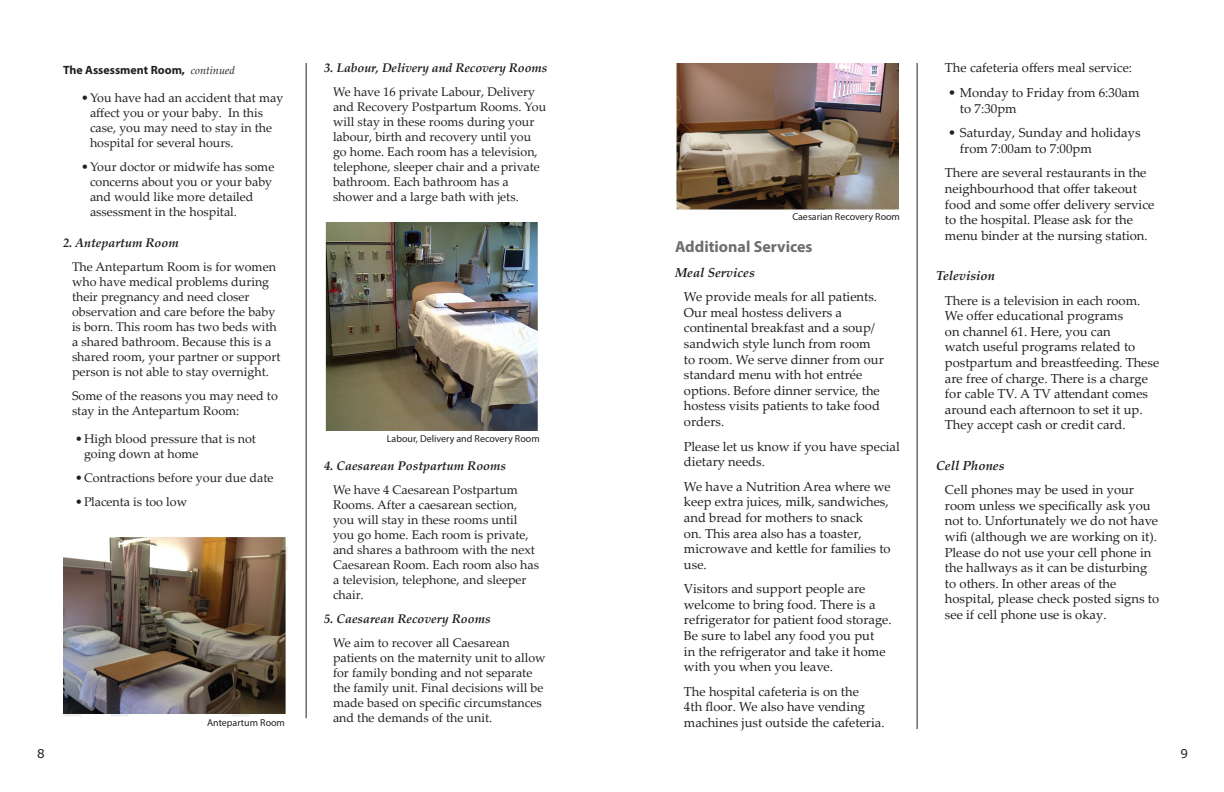
<style>
.page{position:relative;width:1224px;height:792px;background:#fff}
.page>*{position:absolute;margin:0;border:0;box-sizing:border-box;transform-origin:0 0}
.t1{font:700 16px "Myriad Pro";color:#6c6d70}
.t2{font:13px/15.6px "Palatino Linotype";color:#231f20}
.t3{font:italic 700 13px "Palatino Linotype";color:#231f20}
.t4{font:12.5px/15px "Palatino Linotype";color:#231f20}
.t5{font:italic 700 12.5px "Palatino Linotype";color:#231f20}
.t6{font:700 12px "Myriad Pro";color:#231f20}
.t7{font:12px "Verdana";color:#231f20}
.t8{font:10px "Myriad Pro";color:#231f20}
.s1{font-family:"Palatino Linotype";font-weight:400;font-style:italic;font-size:11px}
</style>
<div class="page">
<img style="left:676px;top:64px;width:223px;height:146px">
<img style="left:63px;top:536px;width:225px;height:180px">
<img style="left:325px;top:222px;width:213px;height:208px">
<hr style="left:917px;top:63px;width:1px;height:666px;background:#231f20">
<hr style="left:306px;top:63px;width:1px;height:655px;background:#231f20">
<p class="t6" style="left:63px;top:62px;width:173px">The Assessment Room, <span class="s1">continued</span></p>
<p class="t5" style="left:324px;top:59px;width:225px">3. Labour, Delivery and Recovery Rooms</p>
<p class="t4" style="left:333px;top:84px;width:215px">We have 16 private Labour, Delivery and Recovery Postpartum Rooms. You will stay in these rooms during your labour, birth and recovery until you go home. Each room has a television, telephone, sleeper chair and a private bathroom. Each bathroom has a shower and a large bath with jets.</p>
<p class="t4" style="left:90px;top:90px;width:195px;text-indent:-9px">•You have had an accident that may affect you or your baby. In this case, you may need to stay in the hospital for several hours.</p>
<p class="t4" style="left:90px;top:159px;width:186px;text-indent:-9px">•Your doctor or midwife has some concerns about you or your baby and would like more detailed assessment in the hospital.</p>
<p class="t5" style="left:63px;top:234px;width:117px">2. Antepartum Room</p>
<p class="t4" style="left:72px;top:258px;width:210px">The Antepartum Room is for women who have medical problems during their pregnancy and need closer observation and care before the baby is born. This room has two beds with a shared bathroom. Because this is a shared room, your partner or support person is not able to stay overnight.</p>
<p class="t4" style="left:72px;top:387px;width:207px">Some of the reasons you may need to stay in the Antepartum Room:</p>
<p class="t4" style="left:84px;top:431px;width:174px;text-indent:-9px">•High blood pressure that is not going down at home</p>
<p class="t4" style="left:75px;top:470px;width:200px">•Contractions before your due date</p>
<p class="t4" style="left:75px;top:494px;width:114px">•Placenta is too low</p>
<p class="t8" style="left:387px;top:432px;width:154px">Labour, Delivery and Recovery Room</p>
<p class="t5" style="left:324px;top:457px;width:184px">4. Caesarean Postpartum Rooms</p>
<p class="t4" style="left:333px;top:482px;width:208px">We have 4 Caesarean Postpartum<br>Rooms. After a caesarean section, you will stay in these rooms until you go home. Each room is private, and shares a bathroom with the next<br>Caesarean Room. Each room also has a television, telephone, and sleeper chair.</p>
<p class="t5" style="left:324px;top:610px;width:168px">5. Caesarean Recovery Rooms</p>
<p class="t4" style="left:333px;top:635px;width:214px">We aim to recover all Caesarean patients on the maternity unit to allow for family bonding and not separate the family unit. Final decisions will be made based on specific circumstances and the demands of the unit.</p>
<p class="t8" style="left:207px;top:716px;width:79px">Antepartum Room</p>
<p class="t8" style="left:792px;top:211px;width:109px">Caesarian Recovery Room</p>
<p class="t1" style="left:675px;top:236px;width:139px">Additional Services</p>
<p class="t3" style="left:675px;top:263px;width:81px">Meal Services</p>
<p class="t2" style="left:684px;top:288px;width:201px">We provide meals for all patients.<br>Our meal hostess delivers a continental breakfast and a soup/ sandwich style lunch from room to room. We serve dinner from our standard menu with hot entrée options. Before dinner service, the hostess visits patients to take food orders.</p>
<p class="t2" style="left:684px;top:438px;width:217px">Please let us know if you have special dietary needs.</p>
<p class="t2" style="left:684px;top:478px;width:208px">We have a Nutrition Area where we keep extra juices, milk, sandwiches, and bread for mothers to snack<br>on. This area also has a toaster, microwave and kettle for families to use.</p>
<p class="t2" style="left:684px;top:581px;width:209px">Visitors and support people are welcome to bring food. There is a refrigerator for patient food storage.<br>Be sure to label any food you put<br>in the refrigerator and take it home with you when you leave.</p>
<p class="t2" style="left:684px;top:683px;width:202px">The hospital cafeteria is on the<br>4th floor. We also have vending machines just outside the cafeteria.</p>
<p class="t2" style="left:945px;top:60px;width:189px">The cafeteria offers meal service:</p>
<p class="t2" style="left:960px;top:84px;width:181px;text-indent:-12px">• Monday to Friday from 6:30am to 7:30pm</p>
<p class="t2" style="left:960px;top:125px;width:182px;text-indent:-12px">• Saturday, Sunday and holidays from 7:00am to 7:00pm</p>
<p class="t2" style="left:945px;top:165px;width:211px">There are several restaurants in the neighbourhood that offer takeout food and some offer delivery service to the hospital. Please ask for the menu binder at the nursing station.</p>
<p class="t3" style="left:936px;top:266px;width:61px">Television</p>
<p class="t2" style="left:945px;top:292px;width:216px">There is a television in each room.<br>We offer educational programs<br>on channel 61. Here, you can<br>watch useful programs related to postpartum and breastfeeding. These are free of charge. There is a charge for cable TV. A TV attendant comes around each afternoon to set it up.<br>They accept cash or credit card.</p>
<p class="t3" style="left:936px;top:456px;width:70px">Cell Phones</p>
<p class="t2" style="left:945px;top:482px;width:216px">Cell phones may be used in your room unless we specifically ask you not to. Unfortunately we do not have wifi (although we are working on it).<br>Please do not use your cell phone in the hallways as it can be disturbing to others. In other areas of the hospital, please check posted signs to see if cell phone use is okay.</p>
<p class="t7" style="left:37px;top:746px;width:9px">8</p>
<p class="t7" style="left:1180px;top:746px;width:9px">9</p>
</div>
